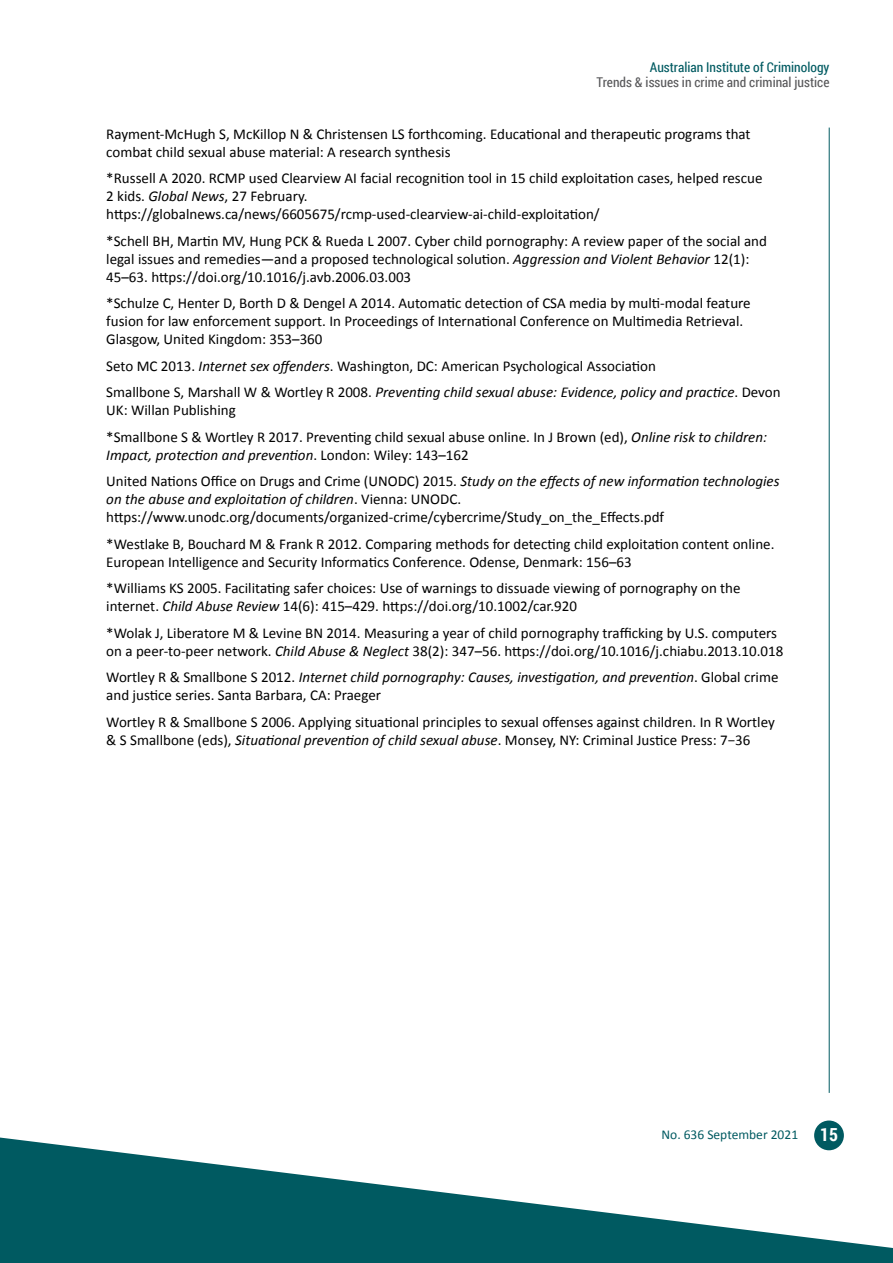
<style>
.page{position:relative;width:893px;height:1263px;background:#fff}
.page>*{position:absolute;margin:0;border:0;box-sizing:border-box;transform-origin:0 0}
.references{font:15px/18px "Calibri";color:#000}
.t1{font:13.5px "Roboto Condensed";color:#58585a}
.t2{font:13.5px "Roboto Condensed";color:#005a61}
.t3{font:13.5px "Calibri";color:#005a61}
.s1{font-style:italic}
.s2{font-family:"Roboto Condensed";font-weight:700;font-size:18px;color:#fff}
</style>
<div class="page">
<hr style="left:829px;top:128px;width:1px;height:965px;background:#005a61">
<div style="left:814px;top:1120px;width:30px;height:30px;background:#005a61;border-radius:50%"></div>
<svg style="left:0;top:1137px;width:893px;height:126px;fill:#005a61"></svg>
<p class="t2" style="left:650px;top:58px;width:181px">Australian Institute of Criminology</p>
<p class="t1" style="left:597px;top:73px;width:234px">Trends &amp; issues in crime and criminal justice</p>
<p class="references" style="left:106px;top:125px;width:646px">Rayment-McHugh S, McKillop N &amp; Christensen LS forthcoming. Educational and therapeutic programs that combat child sexual abuse material: A research synthesis</p>
<p class="references" style="left:106px;top:169px;width:658px">*Russell A 2020. RCMP used Clearview AI facial recognition tool in 15 child exploitation cases, helped rescue<br>2 kids. <span class="s1">Global News</span>, 27 February. https://globalnews.ca/news/6605675/rcmp-used-clearview-ai-child-exploitation/</p>
<p class="references" style="left:106px;top:232px;width:662px">*Schell BH, Martin MV, Hung PCK &amp; Rueda L 2007. Cyber child pornography: A review paper of the social and legal issues and remedies—and a proposed technological solution. <span class="s1">Aggression and Violent Behavior</span> 12(1):<br>45–63. https://doi.org/10.1016/j.avb.2006.03.003</p>
<p class="references" style="left:106px;top:294px;width:646px">*Schulze C, Henter D, Borth D &amp; Dengel A 2014. Automatic detection of CSA media by multi-modal feature fusion for law enforcement support. In Proceedings of International Conference on Multimedia Retrieval.<br>Glasgow, United Kingdom: 353–360</p>
<p class="references" style="left:106px;top:357px;width:551px">Seto MC 2013. <span class="s1">Internet sex offenders</span>. Washington, DC: American Psychological Association</p>
<p class="references" style="left:106px;top:383px;width:676px">Smallbone S, Marshall W &amp; Wortley R 2008. <span class="s1">Preventing child sexual abuse: Evidence, policy and practice</span>. Devon<br>UK: Willan Publishing</p>
<p class="references" style="left:106px;top:428px;width:662px">*Smallbone S &amp; Wortley R 2017. Preventing child sexual abuse online. In J Brown (ed), <span class="s1">Online risk to children:<br>Impact, protection and prevention</span>. London: Wiley: 143–162</p>
<p class="references" style="left:106px;top:472px;width:675px">United Nations Office on Drugs and Crime (UNODC) 2015. <span class="s1">Study on the effects of new information technologies on the abuse and exploitation of children</span>. Vienna: UNODC. https://www.unodc.org/documents/organized-crime/cybercrime/Study_on_the_Effects.pdf</p>
<p class="references" style="left:106px;top:535px;width:670px">*Westlake B, Bouchard M &amp; Frank R 2012. Comparing methods for detecting child exploitation content online.<br>European Intelligence and Security Informatics Conference. Odense, Denmark: 156–63</p>
<p class="references" style="left:106px;top:579px;width:636px">*Williams KS 2005. Facilitating safer choices: Use of warnings to dissuade viewing of pornography on the internet. <span class="s1">Child Abuse Review</span> 14(6): 415–429. https://doi.org/10.1002/car.920</p>
<p class="references" style="left:106px;top:624px;width:679px">*Wolak J, Liberatore M &amp; Levine BN 2014. Measuring a year of child pornography trafficking by U.S. computers on a peer-to-peer network. <span class="s1">Child Abuse &amp; Neglect</span> 38(2): 347–56. https://doi.org/10.1016/j.chiabu.2013.10.018</p>
<p class="references" style="left:106px;top:668px;width:674px">Wortley R &amp; Smallbone S 2012. <span class="s1">Internet child pornography: Causes, investigation, and prevention</span>. Global crime and justice series. Santa Barbara, CA: Praeger</p>
<p class="references" style="left:106px;top:713px;width:670px">Wortley R &amp; Smallbone S 2006. Applying situational principles to sexual offenses against children. In R Wortley &amp; S Smallbone (eds), <span class="s1">Situational prevention of child sexual abuse</span>. Monsey, NY: Criminal Justice Press: 7−36</p>
<p class="t3" style="left:661px;top:1126px;width:178px">No. 636 September 2021 <span class="s2">15</span></p>
</div>
